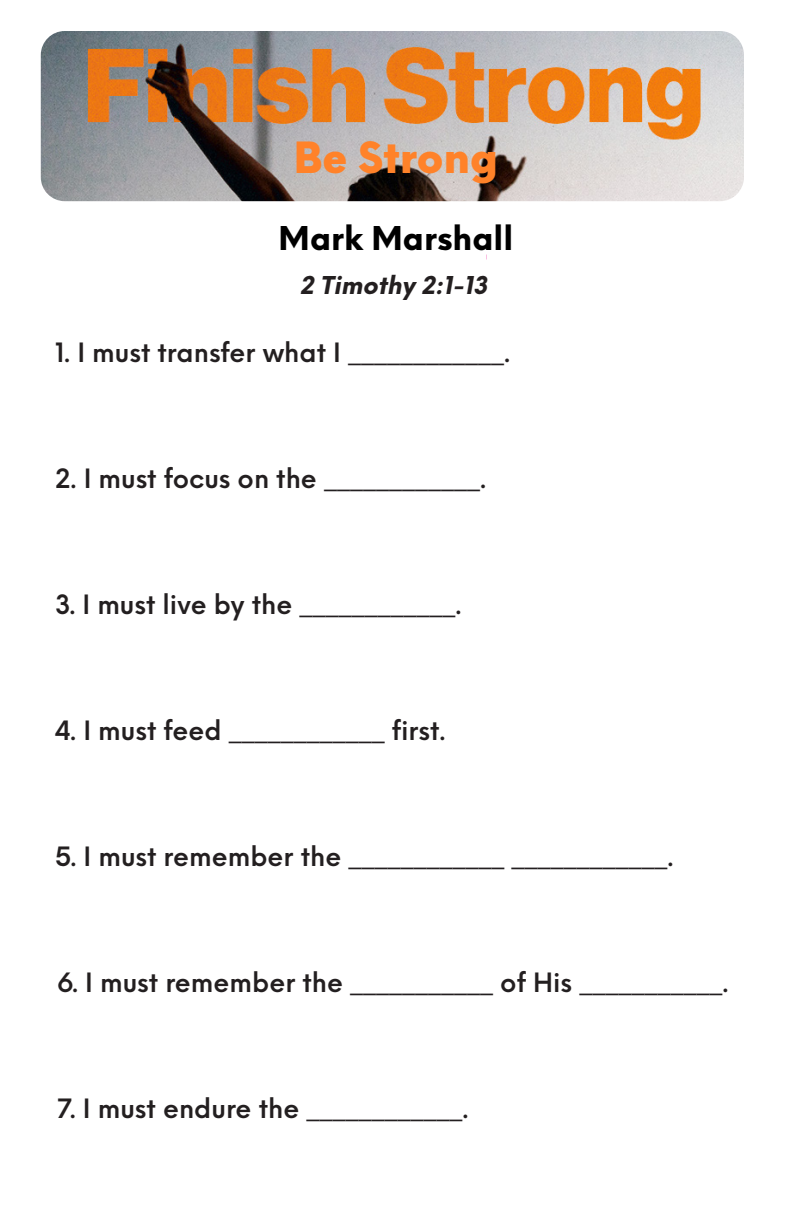
<style>
.page{position:relative;width:792px;height:1224px;background:#fff}
.page>*{position:absolute;margin:0;border:0;box-sizing:border-box;transform-origin:0 0}
.t1{font:900 42px "Neue Einstellung";color:#ff8229}
.t2{font:800 32px "Neue Einstellung";color:#000}
.t3{font:600 26px "Neue Einstellung";color:#231f20}
.t4{font:26px "Avenir";color:#231f20}
.t5{font:italic 800 24px "Neue Einstellung";color:#231f20}
.s1{font-family:"Avenir";font-weight:400}
.s2{font-family:"Neue Einstellung";font-weight:600}
</style>
<div class="page">
<img style="left:41px;top:31px;width:703px;height:170px">
<p class="t1" style="left:294px;top:127px;width:206px">Be Strong</p>
<p class="t2" style="left:279px;top:216px;width:236px">Mark Marshall</p>
<p class="t5" style="left:300px;top:269px;width:195px">2 Timothy 2:1-13</p>
<p class="t3" style="left:55px;top:335px;width:456px">1. I must transfer what I <span class="s1">____________</span>.</p>
<p class="t3" style="left:55px;top:461px;width:432px">2. I must focus on the <span class="s1">____________</span>.</p>
<p class="t3" style="left:55px;top:587px;width:408px">3. I must live by the <span class="s1">____________</span>.</p>
<p class="t3" style="left:55px;top:713px;width:392px">4. I must feed <span class="s1">____________</span> first.</p>
<p class="t4" style="left:55px;top:836px;width:620px"><span class="s2">5. I must remember the</span> ____________ ____________<span class="s2">.</span></p>
<p class="t3" style="left:57px;top:965px;width:673px">6. I must remember the <span class="s1">___________</span> of His <span class="s1">___________</span>.</p>
<p class="t3" style="left:57px;top:1091px;width:413px">7. I must endure the <span class="s1">____________</span>.</p>
</div>
